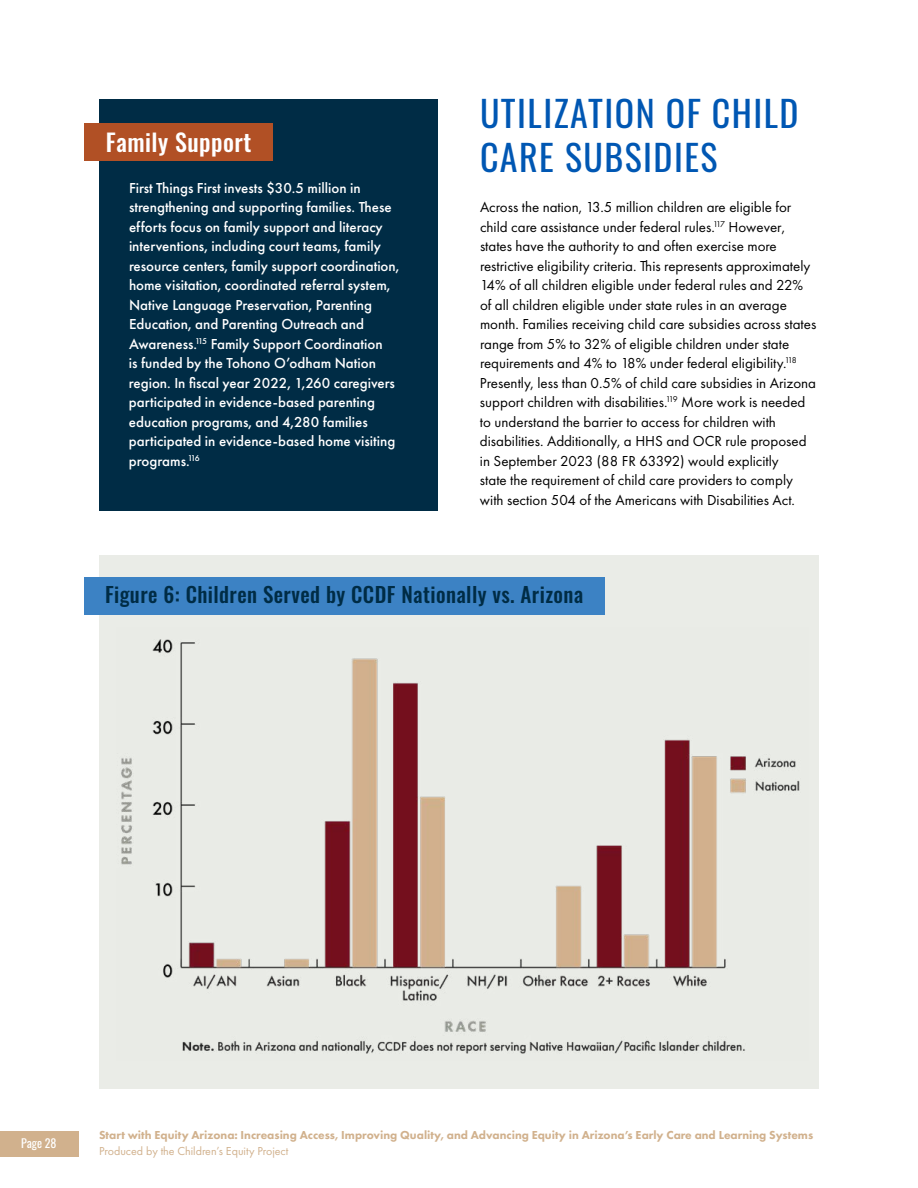
<style>
.page{position:relative;width:918px;height:1188px;background:#fff}
.page>*{position:absolute;margin:0;border:0;box-sizing:border-box;transform-origin:0 0}
.t1{font:36px/43.2px "Oswald";letter-spacing:.04em;color:#0057b3}
.t2{font:500 24px "Oswald";letter-spacing:.02em;color:#fff}
.t3{font:500 21px "Oswald";letter-spacing:.02em;color:#002c45}
.t4{font:15px/19.5px "Futura PT";color:#000}
.t5{font:500 15px/19.5px "Futura PT";color:#fff}
.t6{font:800 12px "Futura PT";color:#d1b18d}
.t7{font:12px "Futura PT";color:#d1b18d}
.t8{font:12px "Oswald";color:#fff}
</style>
<div class="page">
<div style="left:99px;top:555px;width:720px;height:534px;background:#eaece7"></div>
<div style="left:99px;top:99px;width:339px;height:412px;background:#002c45"></div>
<div style="left:0;top:1131px;width:80px;height:25px;background:#d1b18d"></div>
<div style="left:84px;top:578px;width:520px;height:37px;background:#3c82c4"></div>
<img style="left:121px;top:639px;width:679px;height:415px">
<div style="left:85px;top:123px;width:188px;height:37px;background:#b15025"></div>
<h2 class="t2" style="left:106px;top:130px;width:147px">Family Support</h2>
<p class="t5" style="left:129px;top:178px;width:272px">First Things First invests $30.5 million in strengthening and supporting families. These efforts focus on family support and literacy interventions, including court teams, family resource centers, family support coordination, home visitation, coordinated referral system, Native Language Preservation, Parenting Education, and Parenting Outreach and Awareness.<sup>115</sup> Family Support Coordination<br>is funded by the Tohono O’odham Nation region. In fiscal year 2022, 1,260 caregivers participated in evidence-based parenting education programs, and 4,280 families participated in evidence-based home visiting programs.<sup>116</sup></p>
<h1 class="t1" style="left:480px;top:89px;width:320px">UTILIZATION OF CHILD<br>CARE SUBSIDIES</h1>
<p class="t4" style="left:480px;top:197px;width:338px">Across the nation, 13.5 million children are eligible for child care assistance under federal rules.<sup>117</sup> However, states have the authority to and often exercise more restrictive eligibility criteria. This represents approximately 14% of all children eligible under federal rules and 22% of all children eligible under state rules in an average month. Families receiving child care subsidies across states range from 5% to 32% of eligible children under state requirements and 4% to 18% under federal eligibility.<sup>118<br></sup>Presently, less than 0.5% of child care subsidies in Arizona support children with disabilities.<sup>119</sup> More work is needed to understand the barrier to access for children with disabilities. Additionally, a HHS and OCR rule proposed in September 2023 (88 FR 63392) would explicitly<br>state the requirement of child care providers to comply with section 504 of the Americans with Disabilities Act.</p>
<h3 class="t3" style="left:105px;top:583px;width:480px">Figure 6: Children Served by CCDF Nationally vs. Arizona</h3>
<p class="t8" style="left:21px;top:1133px;width:37px">Page 28</p>
<p class="t6" style="left:99px;top:1127px;width:716px">Start with Equity Arizona: Increasing Access, Improving Quality, and Advancing Equity in Arizona’s Early Care and Learning Systems</p>
<p class="t7" style="left:99px;top:1144px;width:191px">Produced by the Children’s Equity Project</p>
</div>
